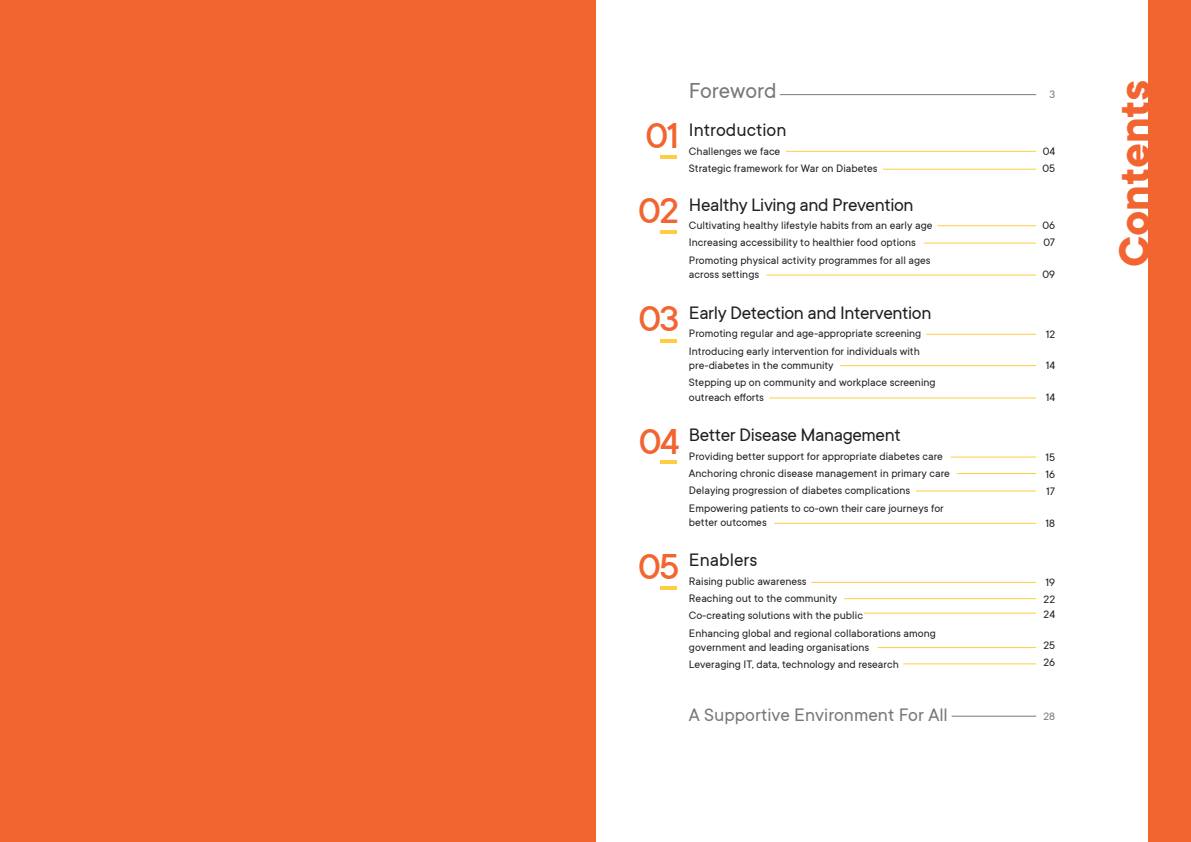
<style>
.page{position:relative;width:1191px;height:842px;background:#fff}
.page>*{position:absolute;margin:0;border:0;box-sizing:border-box;transform-origin:0 0}
.t1{font:700 48px "TT Commons";color:#f26531}
.t2{font:500 40px "TT Commons";letter-spacing:-.04em;color:#f26531}
.t3{font:24px "TT Commons";letter-spacing:-.005em;color:#77787b}
.t4{font:20px "TT Commons";letter-spacing:-.02em;color:#231f20}
.t5{font:20px "TT Commons";color:#77787b}
.t6{font:20px "TT Commons";color:#231f20}
.t7{font:12px/17.2px "TT Commons";color:#231f20}
.t8{font:12px "TT Commons";color:#77787b}
.s1{font-weight:500;font-size:40px;color:#f26531}
</style>
<div class="page">
<div style="left:1148px;top:0;width:43px;height:842px;background:#f26531"></div>
<div style="left:0;top:0;width:595px;height:842px;background:#f26531"></div>
<hr style="left:660px;top:155px;width:17px;height:4px;background:#ffcc43">
<hr style="left:660px;top:230px;width:17px;height:4px;background:#ffcc43">
<hr style="left:660px;top:339px;width:17px;height:4px;background:#ffcc43">
<hr style="left:660px;top:461px;width:17px;height:3px;background:#ffcc43">
<hr style="left:660px;top:586px;width:17px;height:4px;background:#ffcc43">
<hr style="left:786px;top:151px;width:250px;height:1px;background:#ffcc43">
<hr style="left:937px;top:225px;width:99px;height:1px;background:#ffcc43">
<hr style="left:926px;top:334px;width:110px;height:1px;background:#ffcc43">
<hr style="left:950px;top:456px;width:86px;height:1px;background:#ffcc43">
<hr style="left:811px;top:582px;width:225px;height:1px;background:#ffcc43">
<hr style="left:957px;top:473px;width:79px;height:1px;background:#ffcc43">
<hr style="left:863px;top:613px;width:173px;height:1px;background:#ffcc43">
<hr style="left:766px;top:275px;width:270px;height:1px;background:#ffcc43">
<hr style="left:769px;top:397px;width:267px;height:1px;background:#ffcc43">
<hr style="left:774px;top:523px;width:262px;height:1px;background:#ffcc43">
<hr style="left:903px;top:663px;width:133px;height:1px;background:#ffcc43">
<hr style="left:844px;top:598px;width:192px;height:1px;background:#ffcc43">
<hr style="left:883px;top:169px;width:153px;height:1px;background:#ffcc43">
<hr style="left:923px;top:243px;width:113px;height:1px;background:#ffcc43">
<hr style="left:840px;top:365px;width:196px;height:1px;background:#ffcc43">
<hr style="left:916px;top:490px;width:120px;height:1px;background:#ffcc43">
<hr style="left:877px;top:647px;width:159px;height:1px;background:#ffcc43">
<hr style="left:780px;top:94px;width:256px;height:1px;background:#77787b">
<hr style="left:951px;top:716px;width:85px;height:1px;background:#77787b">
<h3 class="t3" style="left:689px;top:78px;width:89px">Foreword</h3>
<p class="t8" style="left:1049px;top:88px;width:7px">3</p>
<h3 class="t6" style="left:645px;top:119px;width:143px"><span class="s1">01</span> Introduction</h3>
<p class="t7" style="left:689px;top:143px;width:190px">Challenges we face<br>Strategic framework for War on Diabetes</p>
<p class="t7" style="left:1042px;top:143px;width:14px">04<br>05</p>
<h2 class="t2" style="left:638px;top:189px;width:42px">02</h2>
<h3 class="t4" style="left:689px;top:194px;width:226px">Healthy Living and Prevention</h3>
<p class="t7" style="left:689px;top:217px;width:245px">Cultivating healthy lifestyle habits from an early age<br>Increasing accessibility to healthier food options<br>Promoting physical activity programmes for all ages</p>
<p class="t7" style="left:689px;top:266px;width:72px">across settings</p>
<p class="t7" style="left:1042px;top:217px;width:14px">06<br>07</p>
<p class="t7" style="left:1042px;top:266px;width:14px">09</p>
<h2 class="t2" style="left:638px;top:297px;width:42px">03</h2>
<h3 class="t4" style="left:689px;top:302px;width:244px">Early Detection and Intervention</h3>
<p class="t7" style="left:689px;top:325px;width:234px">Promoting regular and age-appropriate screening<br>Introducing early intervention for individuals with</p>
<p class="t7" style="left:689px;top:357px;width:248px">pre-diabetes in the community<br>Stepping up on community and workplace screening</p>
<p class="t7" style="left:689px;top:388px;width:76px">outreach efforts</p>
<p class="t7" style="left:1045px;top:326px;width:11px">12</p>
<p class="t7" style="left:1045px;top:357px;width:11px">14</p>
<p class="t7" style="left:1045px;top:389px;width:11px">14</p>
<h2 class="t2" style="left:639px;top:420px;width:42px">04</h2>
<h3 class="t4" style="left:689px;top:424px;width:213px">Better Disease Management</h3>
<p class="t7" style="left:689px;top:448px;width:262px">Providing better support for appropriate diabetes care Anchoring chronic disease management in primary care Delaying progression of diabetes complications Empowering patients to co-own their care journeys for</p>
<p class="t7" style="left:689px;top:514px;width:79px">better outcomes</p>
<p class="t7" style="left:1045px;top:448px;width:11px;text-align:justify">15<br>16<br>17</p>
<p class="t7" style="left:1045px;top:514px;width:11px">18</p>
<h2 class="t2" style="left:638px;top:545px;width:43px">05</h2>
<h3 class="t6" style="left:689px;top:549px;width:70px">Enablers</h3>
<p class="t7" style="left:689px;top:573px;width:248px">Raising public awareness<br>Reaching out to the community<br>Co-creating solutions with the public<br>Enhancing global and regional collaborations among</p>
<p class="t7" style="left:689px;top:639px;width:211px">government and leading organisations<br>Leveraging IT, data, technology and research</p>
<p class="t7" style="left:1043px;top:574px;width:13px">19<br>22</p>
<p class="t7" style="left:1043px;top:605px;width:13px">24</p>
<p class="t7" style="left:1043px;top:637px;width:13px">25<br>26</p>
<h3 class="t5" style="left:689px;top:703px;width:260px">A Supportive Environment For All</h3>
<p class="t8" style="left:1043px;top:709px;width:13px">28</p>
<h1 class="t1" style="left:1107px;top:267px;width:189px;rotate:-90deg">Contents</h1>
</div>
